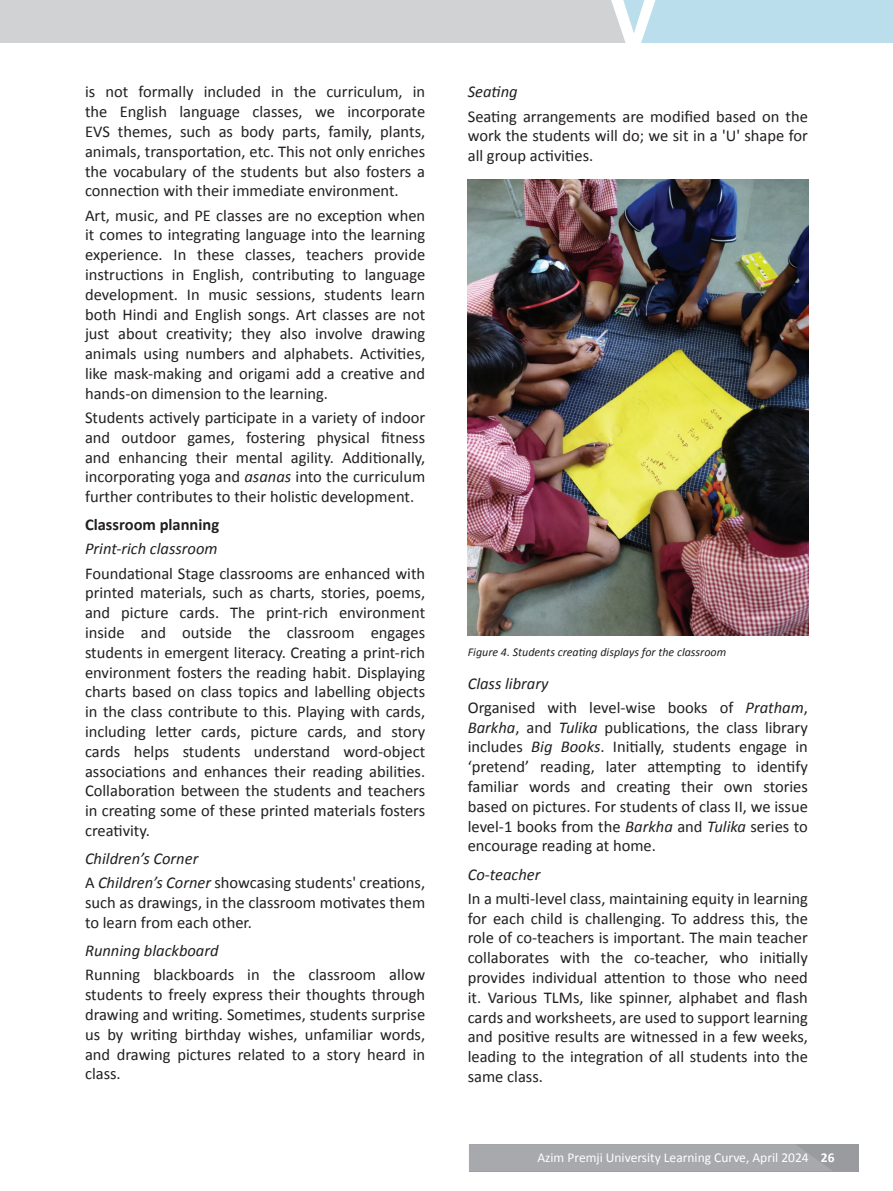
<style>
.page{position:relative;width:893px;height:1191px;background:#fff}
.page>*{position:absolute;margin:0;border:0;box-sizing:border-box;transform-origin:0 0}
.t1{font:16.5px/19.8px "Calibri";color:#231f20;text-align:justify}
.t2{font:italic 16.5px/24px "Calibri";color:#231f20}
.t3{font:700 16.5px "Calibri";color:#231f20}
.t4{font:13.5px "Calibri";color:#fff}
.t5{font:italic 12px "Calibri";color:#231f20}
.s1{font-style:italic}
.s2{font-style:normal}
.s3{font-weight:700}
</style>
<div class="page">
<div style="left:0;top:0;width:893px;height:43px;background:#d1d2d4"></div>
<svg style="left:611px;top:0;width:282px;height:43px;background:#c0e0eb"></svg>
<img style="left:468px;top:180px;width:340px;height:456px">
<div style="left:469px;top:1144px;width:390px;height:27px;background:#999b9e"></div>
<div style="left:469px;top:1144px;width:363px;height:27px;background:#a8a9ad"></div>
<p class="t1" style="left:85px;top:82px;width:342px">is not formally included in the curriculum, in the English language classes, we incorporate EVS themes, such as body parts, family, plants, animals, transportation, etc. This not only enriches the vocabulary of the students but also fosters a connection with their immediate environment.</p>
<p class="t1" style="left:85px;top:205px;width:342px">Art, music, and PE classes are no exception when it comes to integrating language into the learning experience. In these classes, teachers provide instructions in English, contributing to language development. In music sessions, students learn both Hindi and English songs. Art classes are not just about creativity; they also involve drawing animals using numbers and alphabets. Activities, like mask-making and origami add a creative and hands-on dimension to the learning.</p>
<p class="t1" style="left:85px;top:407px;width:342px">Students actively participate in a variety of indoor and outdoor games, fostering physical fitness and enhancing their mental agility. Additionally, incorporating yoga and <span class="s1">asanas</span> into the curriculum further contributes to their holistic development.</p>
<p class="t3" style="left:85px;top:515px;width:136px">Classroom planning</p>
<p class="t2" style="left:85px;top:536px;width:134px">Print-rich classroom</p>
<p class="t1" style="left:85px;top:563px;width:342px">Foundational Stage classrooms are enhanced with printed materials, such as charts, stories, poems, and picture cards. The print-rich environment inside and outside the classroom engages students in emergent literacy. Creating a print-rich environment fosters the reading habit. Displaying charts based on class topics and labelling objects in the class contribute to this. Playing with cards, including letter cards, picture cards, and story cards helps students understand word-object associations and enhances their reading abilities.<br>Collaboration between the students and teachers in creating some of these printed materials fosters creativity.</p>
<p class="t2" style="left:85px;top:846px;width:342px">Children’s Corner<br><span class="s2">A</span> Children’s Corner <span class="s2">showcasing students' creations,</span></p>
<p class="t1" style="left:85px;top:893px;width:342px">such as drawings, in the classroom motivates them to learn from each other.</p>
<p class="t2" style="left:85px;top:938px;width:135px">Running blackboard</p>
<p class="t1" style="left:85px;top:965px;width:342px">Running blackboards in the classroom allow students to freely express their thoughts through drawing and writing. Sometimes, students surprise us by writing birthday wishes, unfamiliar words, and drawing pictures related to a story heard in class.</p>
<p class="t2" style="left:468px;top:79px;width:51px">Seating</p>
<p class="t1" style="left:468px;top:106px;width:342px">Seating arrangements are modified based on the work the students will do; we sit in a 'U' shape for all group activities.</p>
<p class="t5" style="left:468px;top:644px;width:260px">Figure 4. Students creating displays for the classroom</p>
<p class="t1" style="left:468px;top:671px;width:342px;line-height:24px"><span class="s1">Class library<br></span>Organised with level-wise books of <span class="s1">Pratham</span>,</p>
<p class="t1" style="left:468px;top:717px;width:342px"><span class="s1">Barkha</span>, and <span class="s1">Tulika</span> publications, the class library includes <span class="s1">Big Books</span>. Initially, students engage in ‘pretend’ reading, later attempting to identify familiar words and creating their own stories based on pictures. For students of class II, we issue level-1 books from the <span class="s1">Barkha</span> and <span class="s1">Tulika</span> series to encourage reading at home.</p>
<p class="t2" style="left:468px;top:861px;width:74px">Co-teacher</p>
<p class="t1" style="left:468px;top:888px;width:342px">In a multi-level class, maintaining equity in learning for each child is challenging. To address this, the role of co-teachers is important. The main teacher collaborates with the co-teacher, who initially provides individual attention to those who need it. Various TLMs, like spinner, alphabet and flash cards and worksheets, are used to support learning and positive results are witnessed in a few weeks, leading to the integration of all students into the same class.</p>
<p class="t4" style="left:537px;top:1148px;width:299px">Azim Premji University Learning Curve, April 2024 <span class="s3">26</span></p>
</div>
